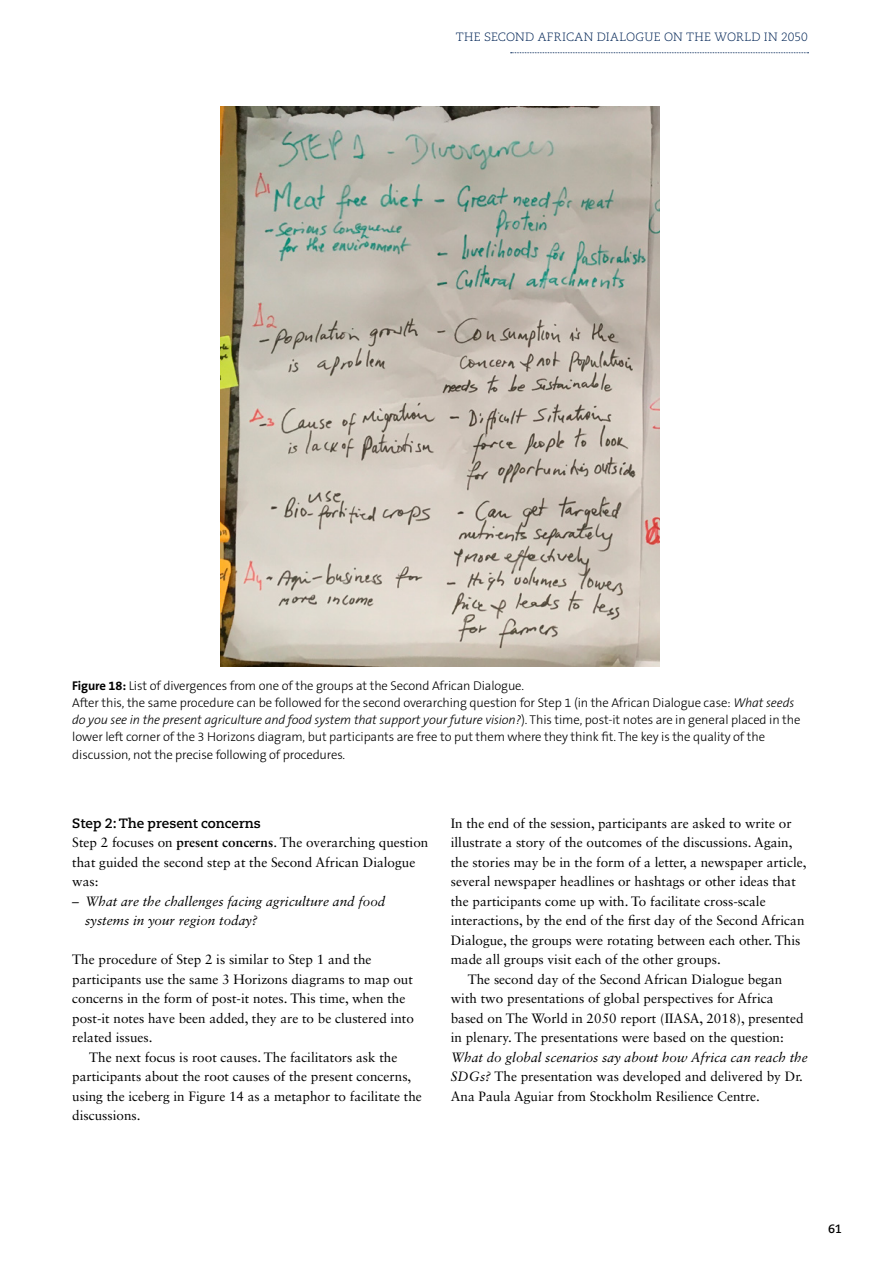
<style>
.page{position:relative;width:893px;height:1263px;background:#fff}
.page>*{position:absolute;margin:0;border:0;box-sizing:border-box;transform-origin:0 0}
.t1{font:13.5px/19.5px "Sabon LT Std";color:#000}
.t2{font:italic 13.5px/19.5px "Sabon LT Std";color:#000}
.t3{font:700 13.5px "Caecilia LT Std";color:#000}
.t4{font:300 12.75px/17.2px "The Sans B W3";letter-spacing:-.01em;color:#000}
.t5{font:300 12px "Caecilia LT Std";letter-spacing:.02em;color:#002455}
.t6{font:700 12px "Caecilia LT Std";color:#000}
.s1{font-family:"The Sans B W7";font-weight:700}
.s2{font-style:italic}
.s3{font-weight:700}
</style>
<div class="page">
<svg style="left:511px;top:52px;width:297px;height:1px"></svg>
<img style="left:221px;top:106px;width:439px;height:560px">
<p class="t5" style="left:456px;top:30px;width:354px">THE SECOND AFRICAN DIALOGUE ON THE WORLD IN 2050</p>
<p class="t4" style="left:72px;top:677px;width:730px"><span class="s1">Figure 18:</span> List of divergences from one of the groups at the Second African Dialogue.<br>After this, the same procedure can be followed for the second overarching question for Step 1 (in the African Dialogue case: <span class="s2">What seeds do you see in the present agriculture and food system that support your future vision?</span>). This time, post-it notes are in general placed in the lower left corner of the 3 Horizons diagram, but participants are free to put them where they think fit. The key is the quality of the discussion, not the precise following of procedures.</p>
<p class="t3" style="left:72px;top:815px;width:190px">Step 2: The present concerns</p>
<p class="t1" style="left:72px;top:833px;width:358px">Step 2 focuses on <span class="s3">present concerns</span>. The overarching question that guided the second step at the Second African Dialogue was:</p>
<p class="t2" style="left:85px;top:891px;width:302px;text-indent:-13px">– What are the challenges facing agriculture and food systems in your region today?</p>
<p class="t1" style="left:72px;top:950px;width:343px">The procedure of Step 2 is similar to Step 1 and the participants use the same 3 Horizons diagrams to map out concerns in the form of post-it notes. This time, when the post-it notes have been added, they are to be clustered into related issues.</p>
<p class="t1" style="left:72px;top:1047px;width:351px;text-indent:17px">The next focus is root causes. The facilitators ask the participants about the root causes of the present concerns, using the iceberg in Figure 14 as a metaphor to facilitate the discussions.</p>
<p class="t1" style="left:451px;top:813px;width:342px">In the end of the session, participants are asked to write or</p>
<p class="t1" style="left:451px;top:833px;width:343px">illustrate a story of the outcomes of the discussions. Again,</p>
<p class="t1" style="left:451px;top:852px;width:357px">the stories may be in the form of a letter, a newspaper article,</p>
<p class="t1" style="left:451px;top:872px;width:347px">several newspaper headlines or hashtags or other ideas that</p>
<p class="t1" style="left:451px;top:891px;width:316px">the participants come up with. To facilitate cross-scale</p>
<p class="t1" style="left:451px;top:911px;width:355px">interactions, by the end of the first day of the Second African</p>
<p class="t1" style="left:451px;top:930px;width:351px">Dialogue, the groups were rotating between each other. This</p>
<p class="t1" style="left:451px;top:950px;width:272px">made all groups visit each of the other groups.</p>
<p class="t1" style="left:468px;top:969px;width:316px">The second day of the Second African Dialogue began</p>
<p class="t1" style="left:451px;top:989px;width:324px">with two presentations of global perspectives for Africa</p>
<p class="t1" style="left:451px;top:1008px;width:354px">based on The World in 2050 report (IIASA, 2018), presented</p>
<p class="t1" style="left:451px;top:1028px;width:335px">in plenary. The presentations were based on the question:</p>
<p class="t1" style="left:451px;top:1047px;width:358px"><span class="s2">What do global scenarios say about how Africa can reach the<br>SDGs?</span> The presentation was developed and delivered by Dr.<br>Ana Paula Aguiar from Stockholm Resilience Centre.</p>
<p class="t6" style="left:828px;top:1222px;width:15px">61</p>
</div>
